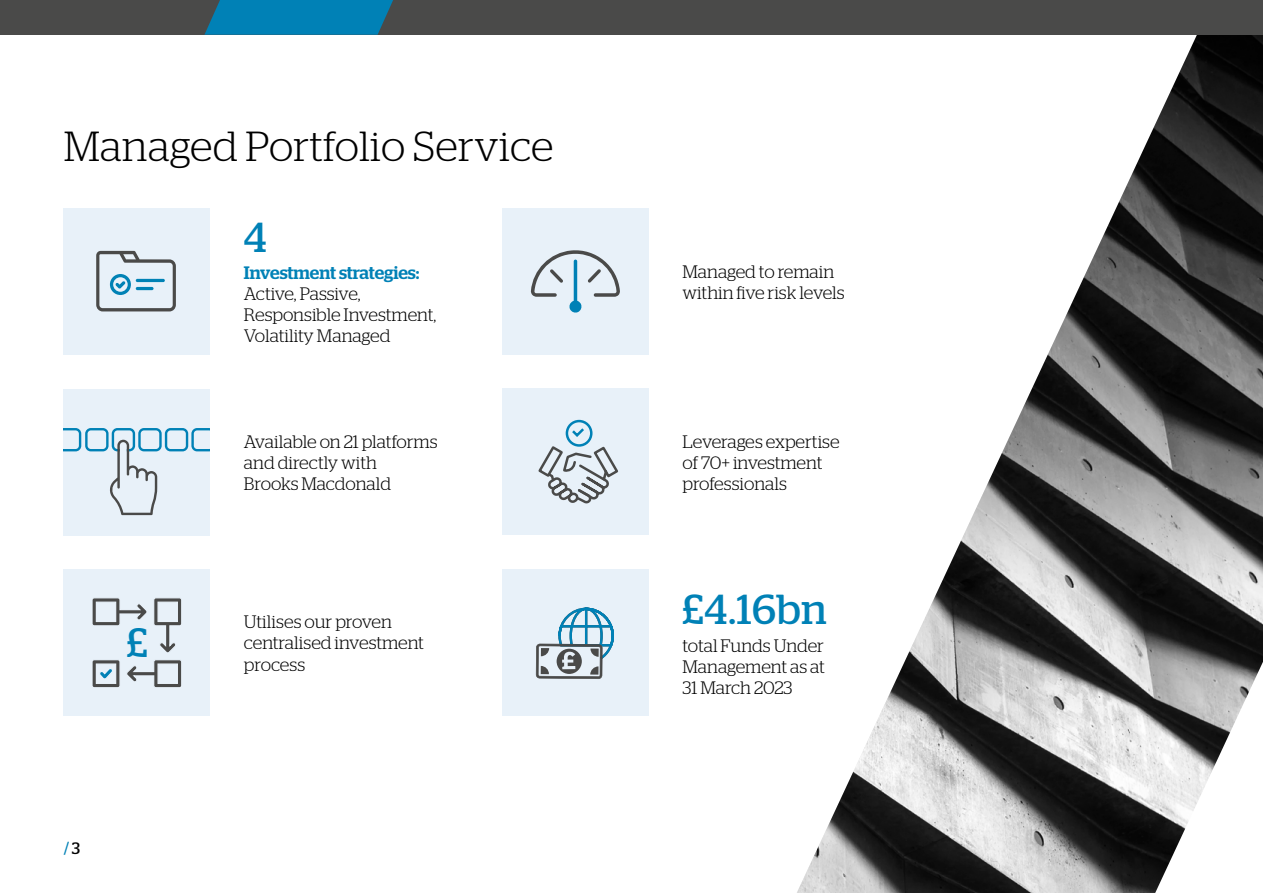
<style>
.page{position:relative;width:1263px;height:893px;background:#fff}
.page>*{position:absolute;margin:0;border:0;box-sizing:border-box;transform-origin:0 0}
.t1{font:300 42px "Stag";letter-spacing:.01em;color:#000}
.t2{font:41.85px "Stag";color:#0081b6}
.t3{font:41.1px "Stag";color:#0081b6}
.t4{font:300 18px/21px "Stag";color:#000}
.t5{font:500 18px "Stag";letter-spacing:-.005em;color:#0081b6}
.t6{font:16.5px "Stag";color:#0081b6}
.s1{color:#000}
</style>
<div class="page">
<img style="left:797px;top:35px;width:466px;height:858px">
<div style="left:64px;top:208px;width:146px;height:147px;background:#e8f1f9"></div>
<div style="left:502px;top:208px;width:146px;height:147px;background:#e8f1f9"></div>
<div style="left:64px;top:389px;width:146px;height:146px;background:#e8f1f9"></div>
<svg style="left:191px;top:428px;width:19px;height:23px"></svg>
<svg style="left:64px;top:428px;width:17px;height:23px"></svg>
<div style="left:112px;top:428px;width:23px;height:23px;border:2px solid #0081b6;border-radius:5px"></div>
<div style="left:138px;top:428px;width:24px;height:23px;border:2px solid #0081b6;border-radius:5px"></div>
<div style="left:165px;top:428px;width:23px;height:23px;border:2px solid #0081b6;border-radius:5px"></div>
<div style="left:85px;top:428px;width:24px;height:23px;border:2px solid #0081b6;border-radius:5px"></div>
<svg style="left:110px;top:440px;width:47px;height:75px"></svg>
<div style="left:64px;top:570px;width:146px;height:146px;background:#e8f1f9"></div>
<svg style="left:92px;top:598px;width:90px;height:90px"></svg>
<div style="left:502px;top:570px;width:146px;height:146px;background:#e8f1f9"></div>
<div style="left:502px;top:389px;width:146px;height:146px;background:#e8f1f9"></div>
<div style="left:566px;top:420px;width:26px;height:27px;border:3px solid #0081b6;border-radius:50%"></div>
<svg style="left:538px;top:426px;width:80px;height:78px"></svg>
<svg style="left:536px;top:607px;width:78px;height:72px"></svg>
<svg style="left:530px;top:250px;width:90px;height:63px"></svg>
<svg style="left:1155px;top:662px;width:108px;height:231px"></svg>
<svg style="left:96px;top:251px;width:80px;height:60px"></svg>
<div style="left:0;top:0;width:1263px;height:35px;background:#4a4a49"></div>
<svg style="left:204px;top:0;width:189px;height:35px;background:#067bac"></svg>
<h1 class="t1" style="left:64px;top:123px;width:491px">Managed Portfolio Service</h1>
<h2 class="t2" style="left:244px;top:213px;width:24px">4</h2>
<p class="t5" style="left:244px;top:262px;width:177px">Investment strategies:</p>
<p class="t4" style="left:244px;top:283px;width:194px">Active, Passive,<br>Responsible Investment,<br>Volatility Managed</p>
<h3 class="t3" style="left:127px;top:619px;width:22px">£</h3>
<p class="t6" style="left:64px;top:839px;width:18px">/ <span class="s1">3</span></p>
<p class="t4" style="left:244px;top:431px;width:195px">Available on 21 platforms and directly with<br>Brooks Macdonald</p>
<p class="t4" style="left:244px;top:611px;width:182px">Utilises our proven centralised investment process</p>
<p class="t4" style="left:682px;top:261px;width:164px">Managed to remain within five risk levels</p>
<p class="t4" style="left:682px;top:431px;width:159px">Leverages expertise of 70+ investment professionals</p>
<h2 class="t2" style="left:682px;top:585px;width:146px">£4.16bn</h2>
<p class="t4" style="left:682px;top:635px;width:144px;text-align:justify">total Funds Under Management as at 31 March 2023</p>
</div>
